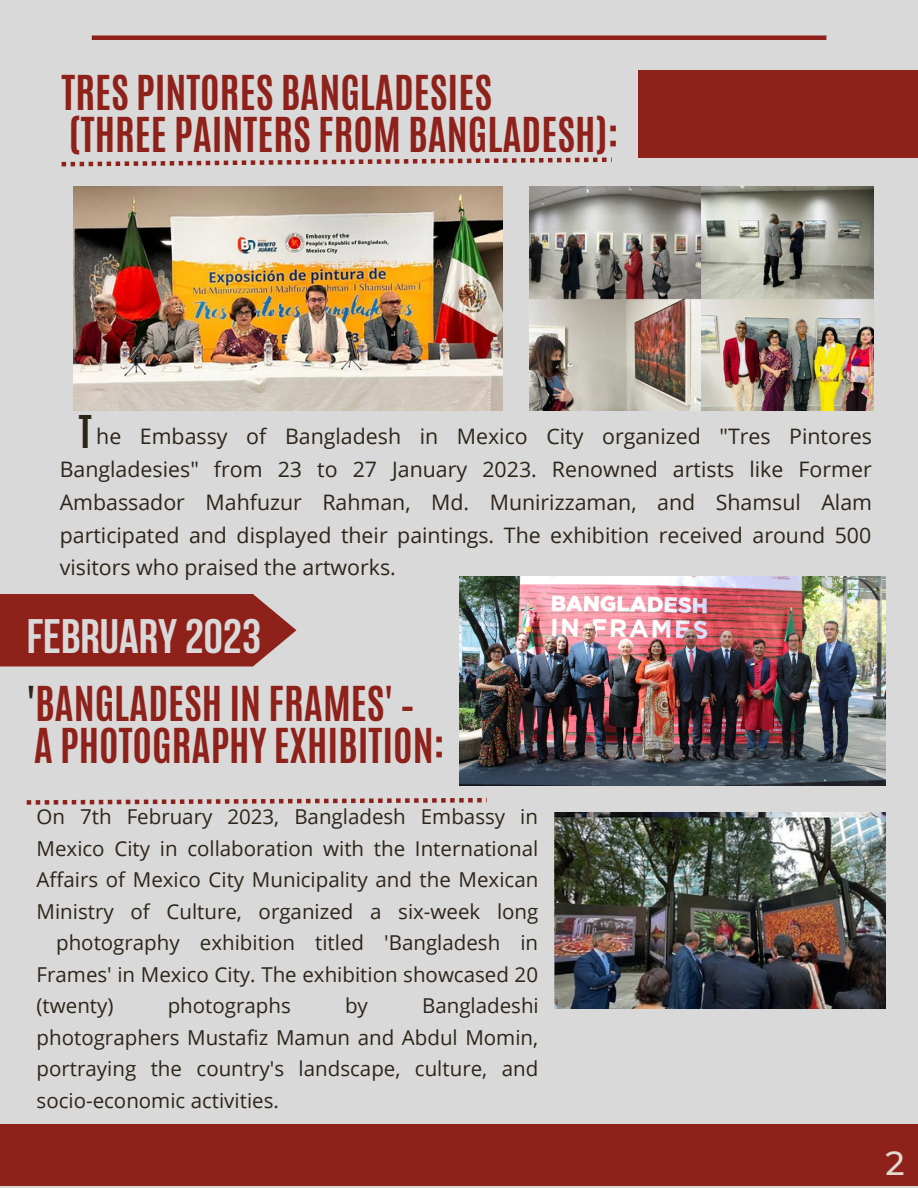
<style>
.page{position:relative;width:918px;height:1188px;background:#d9d9d9}
.page>*{position:absolute;margin:0;border:0;box-sizing:border-box;transform-origin:0 0}
.t1{font:700 48.15px "Bebas Neue";color:#d9d9d9}
.t2{font:700 40.2px/41.7px "Antonio";color:#8e211a}
.t3{font:700 37.8px "Antonio";color:#2d2519}
.t4{font:500 33.45px "Montserrat";color:#e1dad0}
.t5{font:21.3px/32.8px "Open Sans";color:#2d2519;text-align:justify}
.t6{font:20.55px/31.5px "Open Sans";color:#2d2519;text-align:justify}
.s1{color:#2d2519}
</style>
<div class="page">
<div style="left:639px;top:70px;width:279px;height:87px;background:#8e211a"></div>
<div style="left:0;top:1125px;width:918px;height:61px;background:#8e211a"></div>
<img style="left:73px;top:186px;width:430px;height:224px">
<img style="left:529px;top:186px;width:344px;height:224px">
<svg style="left:0;top:594px;width:296px;height:72px;background:#932e27"></svg>
<img style="left:459px;top:576px;width:426px;height:209px">
<img style="left:554px;top:813px;width:331px;height:196px">
<svg style="left:27px;top:798px;width:460px;height:7px"></svg>
<svg style="left:62px;top:157px;width:550px;height:9px"></svg>
<div style="left:92px;top:35px;width:734px;height:5px;background:#8e211a"></div>
<p class="t2" style="left:62px;top:72px;width:558px">TRES PINTORES BANGLADESIES<br>(THREE PAINTERS FROM BANGLADESH):</p>
<p class="t3" style="left:79px;top:405px;width:14px">T</p>
<p class="t5" style="left:60px;top:420px;width:814px;text-indent:36px">he Embassy of Bangladesh in Mexico City organized "Tres Pintores Bangladesies" from 23 to 27 January 2023. Renowned artists like Former Ambassador Mahfuzur Rahman, Md. Munirizzaman, and Shamsul Alam participated and displayed their paintings. The exhibition received around 500 visitors who praised the artworks.</p>
<p class="t1" style="left:27px;top:617px;width:236px">FEBRUARY2023</p>
<p class="t2" style="left:27px;top:683px;width:390px"><span class="s1">'</span>BANGLADESH IN FRAMES' –</p>
<p class="t2" style="left:34px;top:725px;width:412px">A PHOTOGRAPHY EXHIBITION:</p>
<p class="t6" style="left:37px;top:801px;width:503px">On 7th February 2023, Bangladesh Embassy in</p>
<p class="t6" style="left:37px;top:832px;width:503px">Mexico City in collaboration with the International</p>
<p class="t6" style="left:37px;top:864px;width:503px">Affairs of Mexico City Municipality and the Mexican</p>
<p class="t6" style="left:37px;top:895px;width:503px">Ministry of Culture, organized a six-week long</p>
<p class="t6" style="left:56px;top:927px;width:484px">photography exhibition titled 'Bangladesh in</p>
<p class="t6" style="left:37px;top:958px;width:503px">Frames' in Mexico City. The exhibition showcased 20</p>
<p class="t6" style="left:37px;top:990px;width:78px">(twenty)</p>
<p class="t6" style="left:168px;top:990px;width:125px">photographs</p>
<p class="t6" style="left:345px;top:990px;width:24px">by</p>
<p class="t6" style="left:37px;top:990px;width:504px;text-indent:385px">Bangladeshi photographers Mustafiz Mamun and Abdul Momin, portraying the country's landscape, culture, and socio-economic activities.</p>
<p class="t4" style="left:886px;top:1143px;width:21px">2</p>
</div>
